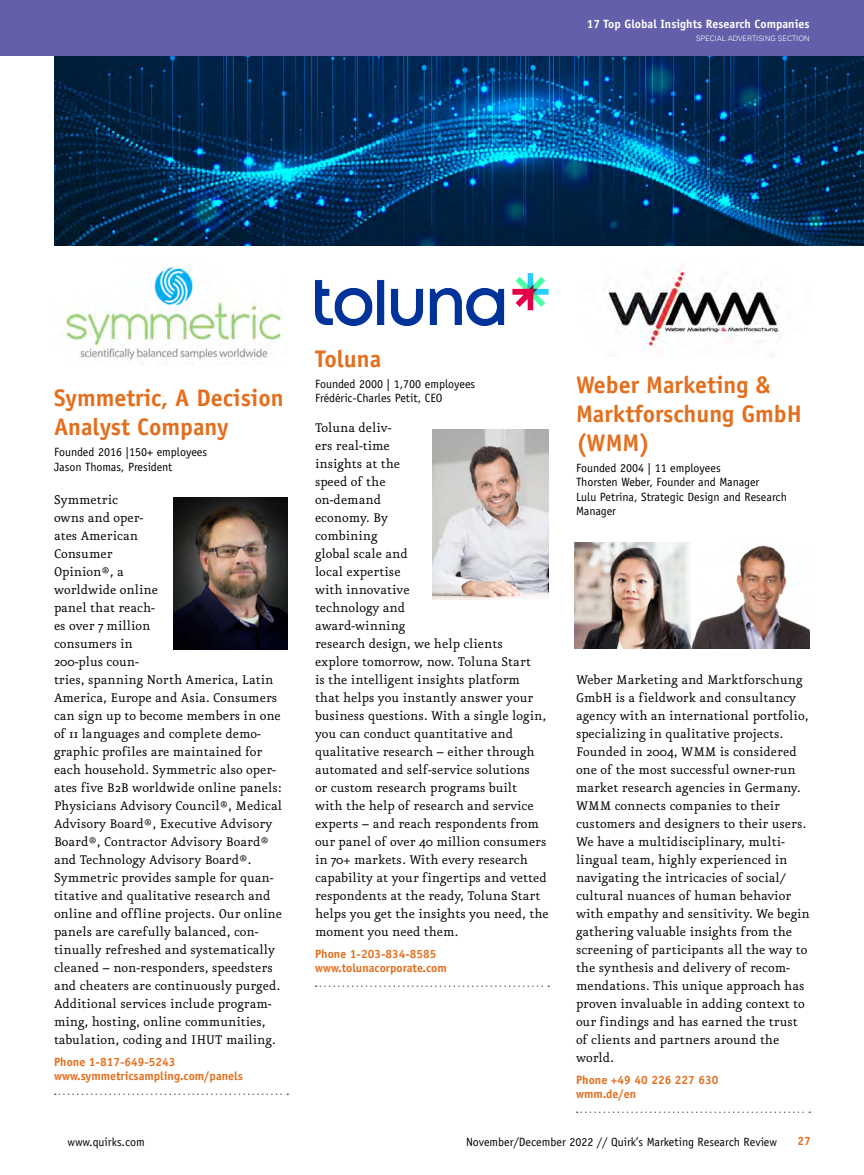
<style>
.page{position:relative;width:864px;height:1175px;background:#fff}
.page>*{position:absolute;margin:0;border:0;box-sizing:border-box;transform-origin:0 0}
.t1{font:700 24px/28.8px "Officina Sans Std";color:#e36f1e}
.t2{font:15px/18px "Eureka";color:#000}
.t3{font:12px/14.4px "Officina Sans Std";color:#000}
.t4{font:700 12px/14.4px "Officina Sans Std";color:#e36f1e}
.t5{font:700 12px "Officina Sans Std";color:#fff}
.t6{font:300 7.5px "Univers LT Std";color:#fff}
</style>
<div class="page">
<svg style="left:55px;top:1093px;width:233px;height:2px"></svg>
<img style="left:62px;top:266px;width:221px;height:96px">
<svg style="left:316px;top:985px;width:233px;height:2px"></svg>
<img style="left:315px;top:273px;width:234px;height:52px">
<svg style="left:577px;top:1111px;width:233px;height:2px"></svg>
<img style="left:607px;top:265px;width:174px;height:85px">
<img style="left:173px;top:497px;width:115px;height:153px">
<img style="left:432px;top:429px;width:117px;height:170px">
<img style="left:575px;top:542px;width:235px;height:106px">
<img style="left:54px;top:56px;width:810px;height:189px">
<div style="left:0;top:0;width:864px;height:56px;background:#645faa"></div>
<p class="t5" style="left:587px;top:17px;width:224px">17 Top Global Insights Research Companies</p>
<p class="t6" style="left:696px;top:33px;width:115px">SPECIAL ADVERTISING SECTION</p>
<h1 class="t1" style="left:54px;top:383px;width:231px">Symmetric, A Decision<br>Analyst Company</h1>
<p class="t3" style="left:54px;top:445px;width:155px">Founded 2016 |150+ employees<br>Jason Thomas, President</p>
<p class="t2" style="left:54px;top:491px;width:230px">Symmetric<br>owns and oper-<br>ates American<br>Consumer<br>Opinion®, a<br>worldwide online<br>panel that reach-<br>es over 7 million<br>consumers in<br>200-plus coun-<br>tries, spanning North America, Latin<br>America, Europe and Asia. Consumers can sign up to become members in one of 11 languages and complete demo&shy;graphic profiles are maintained for each household. Symmetric also oper&shy;ates five B2B worldwide online panels:<br>Physicians Advisory Council®, Medical<br>Advisory Board®, Executive Advisory<br>Board®, Contractor Advisory Board® and Technology Advisory Board®.<br>Symmetric provides sample for quan&shy;titative and qualitative research and online and offline projects. Our online panels are carefully balanced, con&shy;tinually refreshed and systematically cleaned – non-responders, speedsters and cheaters are continuously purged.<br>Additional services include program&shy;ming, hosting, online communities, tabulation, coding and IHUT mailing.</p>
<p class="t4" style="left:54px;top:1054px;width:190px">Phone 1-817-649-5243 www.symmetricsampling.com/panels</p>
<h1 class="t1" style="left:315px;top:344px;width:68px">Toluna</h1>
<p class="t3" style="left:315px;top:376px;width:162px">Founded 2000 | 1,700 employees<br>Frédéric-Charles Petit, CEO</p>
<p class="t2" style="left:315px;top:419px;width:235px">Toluna deliv-<br>ers real-time<br>insights at the<br>speed of the<br>on-demand<br>economy. By<br>combining<br>global scale and<br>local expertise<br>with innovative<br>technology and<br>award-winning<br>research design, we help clients explore tomorrow, now. Toluna Start<br>is the intelligent insights platform<br>that helps you instantly answer your business questions. With a single login, you can conduct quantitative and qualitative research – either through automated and self-service solutions<br>or custom research programs built<br>with the help of research and service experts – and reach respondents from our panel of over 40 million consumers in 70+ markets. With every research capability at your fingertips and vetted respondents at the ready, Toluna Start helps you get the insights you need, the moment you need them.</p>
<p class="t4" style="left:315px;top:946px;width:133px">Phone 1-203-834-8585 www.tolunacorporate.com</p>
<h1 class="t1" style="left:576px;top:370px;width:227px">Weber Marketing &amp;<br>Marktforschung GmbH (WMM)</h1>
<p class="t3" style="left:576px;top:460px;width:212px">Founded 2004 | 11 employees<br>Thorsten Weber, Founder and Manager<br>Lulu Petrina, Strategic Design and Research<br>Manager</p>
<p class="t2" style="left:576px;top:671px;width:235px">Weber Marketing and Marktforschung GmbH is a fieldwork and consultancy agency with an international portfolio, specializing in qualitative projects.<br>Founded in 2004, WMM is considered one of the most successful owner-run market research agencies in Germany.<br>WMM connects companies to their customers and designers to their users.<br>We have a multidisciplinary, multi&shy;lingual team, highly experienced in navigating the intricacies of social/ cultural nuances of human behavior with empathy and sensitivity. We begin gathering valuable insights from the screening of participants all the way to the synthesis and delivery of recom&shy;mendations. This unique approach has proven invaluable in adding context to our findings and has earned the trust of clients and partners around the world.</p>
<p class="t4" style="left:576px;top:1072px;width:144px">Phone +49 40 226 227 630 wmm.de/en</p>
<p class="t3" style="left:68px;top:1134px;width:79px">www.quirks.com</p>
<p class="t3" style="left:466px;top:1134px;width:312px">November/December 2022 // Quirk’s Marketing Research Review</p>
<p class="t4" style="left:797px;top:1133px;width:15px">27</p>
</div>
